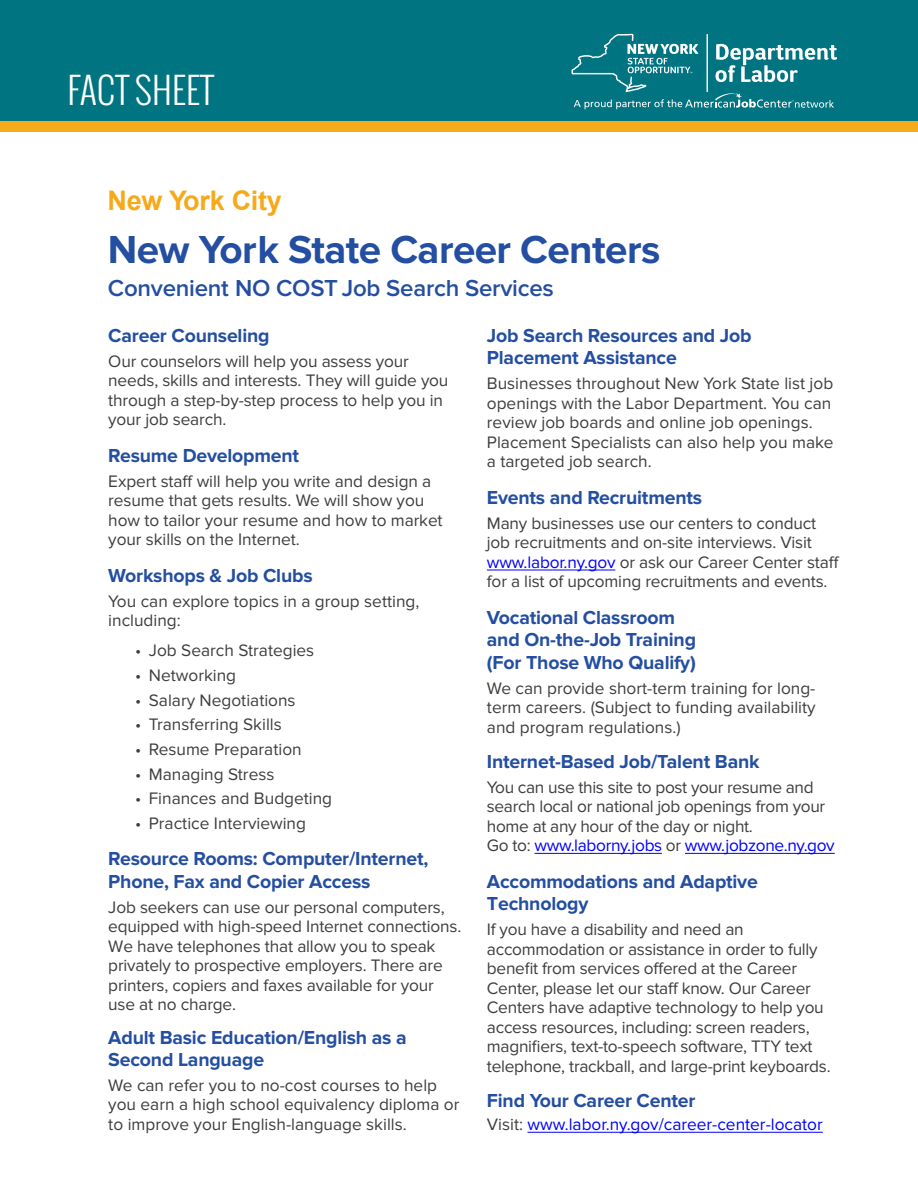
<style>
.page{position:relative;width:918px;height:1188px;background:#fff}
.page>*{position:absolute;margin:0;border:0;box-sizing:border-box;transform-origin:0 0}
.Title_Level_1{font:700 40.5px "Proxima Nova";letter-spacing:-.015em;color:#244ea1}
.t1{font:300 36px "Oswald";color:#fff}
.Title_Level_2{font:700 27px "Arial";letter-spacing:-.01em;color:#f6aa1b}
.t2{font:600 24px "Proxima Nova";letter-spacing:-.01em;color:#244ea1}
.Sub_Head_Level_1{font:700 19.5px/22.5px "Proxima Nova";letter-spacing:-.01em;color:#244ea1}
.Bullets_Level_1{font:700 19.5px/22.5px "Proxima Nova";letter-spacing:-.01em;color:#244ea1}
.Body_Copy{font:17.25px/19.5px "Proxima Nova";letter-spacing:-.01em;color:#3e3e3f}
.Sub_Head_Level_1-2{font:17.25px/19.5px "Proxima Nova";color:#3e3e3f}
.Body_Copy-2{font:17.25px "Proxima Nova";color:#00f}
.s1{color:#00f}
.s2{color:#3e3e3f}
</style>
<div class="page">
<div style="left:0;top:0;width:918px;height:121px;background:#007481"></div>
<div style="left:0;top:121px;width:918px;height:11px;background:#f6aa1b"></div>
<svg style="left:572px;top:34px;width:265px;height:75px"></svg>
<hr style="left:487px;top:570px;width:128px;height:1px;background:#00f">
<hr style="left:534px;top:853px;width:128px;height:1px;background:#00f">
<hr style="left:685px;top:853px;width:150px;height:1px;background:#00f">
<hr style="left:528px;top:1132px;width:295px;height:1px;background:#00f">
<p class="t1" style="left:68px;top:66px;width:148px">FACT SHEET</p>
<p class="Title_Level_2" style="left:108px;top:182px;width:176px">New York City</p>
<p class="Title_Level_1" style="left:108px;top:227px;width:554px">New York State Career Centers</p>
<p class="t2" style="left:108px;top:275px;width:447px">Convenient NO COST Job Search Services</p>
<p class="Sub_Head_Level_1" style="left:108px;top:325px;width:163px">Career Counseling</p>
<p class="Body_Copy" style="left:108px;top:352px;width:342px">Our counselors will help you assess your needs, skills and interests. They will guide you through a step-by-step process to help you in your job search.</p>
<p class="Sub_Head_Level_1" style="left:108px;top:445px;width:192px">Resume Development</p>
<p class="Body_Copy" style="left:108px;top:471px;width:336px">Expert staff will help you write and design a resume that gets results. We will show you how to tailor your resume and how to market your skills on the Internet.</p>
<p class="Sub_Head_Level_1" style="left:108px;top:564px;width:206px">Workshops &amp; Job Clubs</p>
<p class="Sub_Head_Level_1-2" style="left:108px;top:591px;width:313px">You can explore topics in a group setting, including:</p>
<p class="Body_Copy" style="left:135px;top:641px;width:181px">• Job Search Strategies</p>
<p class="Body_Copy" style="left:135px;top:666px;width:102px">• Networking</p>
<p class="Body_Copy" style="left:135px;top:690px;width:162px">• Salary Negotiations</p>
<p class="Body_Copy" style="left:135px;top:715px;width:148px">• Transferring Skills</p>
<p class="Body_Copy" style="left:135px;top:740px;width:168px">• Resume Preparation</p>
<p class="Body_Copy" style="left:135px;top:764px;width:141px">• Managing Stress</p>
<p class="Body_Copy" style="left:135px;top:789px;width:198px">• Finances and Budgeting</p>
<p class="Body_Copy" style="left:135px;top:814px;width:172px">• Practice Interviewing</p>
<p class="Bullets_Level_1" style="left:108px;top:848px;width:322px">Resource Rooms: Computer/Internet,<br>Phone, Fax and Copier Access</p>
<p class="Body_Copy" style="left:108px;top:898px;width:355px">Job seekers can use our personal computers, equipped with high-speed Internet connections.<br>We have telephones that allow you to speak privately to prospective employers. There are printers, copiers and faxes available for your use at no charge.</p>
<p class="Sub_Head_Level_1" style="left:108px;top:1026px;width:300px">Adult Basic Education/English as a<br>Second Language</p>
<p class="Body_Copy" style="left:108px;top:1076px;width:353px">We can refer you to no-cost courses to help you earn a high school equivalency diploma or to improve your English-language skills.</p>
<p class="Sub_Head_Level_1" style="left:487px;top:325px;width:266px">Job Search Resources and Job<br>Placement Assistance</p>
<p class="Body_Copy" style="left:487px;top:374px;width:348px">Businesses throughout New York State list job openings with the Labor Department. You can review job boards and online job openings.<br>Placement Specialists can also help you make a targeted job search.</p>
<p class="Sub_Head_Level_1" style="left:487px;top:487px;width:217px">Events and Recruitments</p>
<p class="Body_Copy" style="left:487px;top:513px;width:354px">Many businesses use our centers to conduct job recruitments and on-site interviews. Visit <span class="s1">www.labor.ny.gov</span> or ask our Career Center staff for a list of upcoming recruitments and events.</p>
<p class="Sub_Head_Level_1" style="left:487px;top:606px;width:211px">Vocational Classroom and On-the-Job Training (For Those Who Qualify)</p>
<p class="Body_Copy" style="left:487px;top:678px;width:330px;text-align:justify">We can provide short-term training for long&shy;term careers. (Subject to funding availability and program regulations.)</p>
<p class="Sub_Head_Level_1" style="left:487px;top:750px;width:274px">Internet-Based Job/Talent Bank</p>
<p class="Body_Copy" style="left:487px;top:777px;width:349px">You can use this site to post your resume and search local or national job openings from your home at any hour of the day or night.<br>Go to: <span class="s1">www.laborny.jobs</span> or <span class="s1">www.jobzone.ny.gov</span></p>
<p class="Sub_Head_Level_1" style="left:487px;top:870px;width:272px">Accommodations and Adaptive<br>Technology</p>
<p class="Body_Copy" style="left:487px;top:920px;width:345px">If you have a disability and need an accommodation or assistance in order to fully benefit from services offered at the Career Center, please let our staff know. Our Career Centers have adaptive technology to help you access resources, including: screen readers, magnifiers, text-to-speech software, TTY text telephone, trackball, and large-print keyboards.</p>
<p class="Sub_Head_Level_1" style="left:487px;top:1089px;width:210px">Find Your Career Center</p>
<p class="Body_Copy-2" style="left:487px;top:1114px;width:337px"><span class="s2">Visit:</span> www.labor.ny.gov/career-center-locator</p>
</div>
